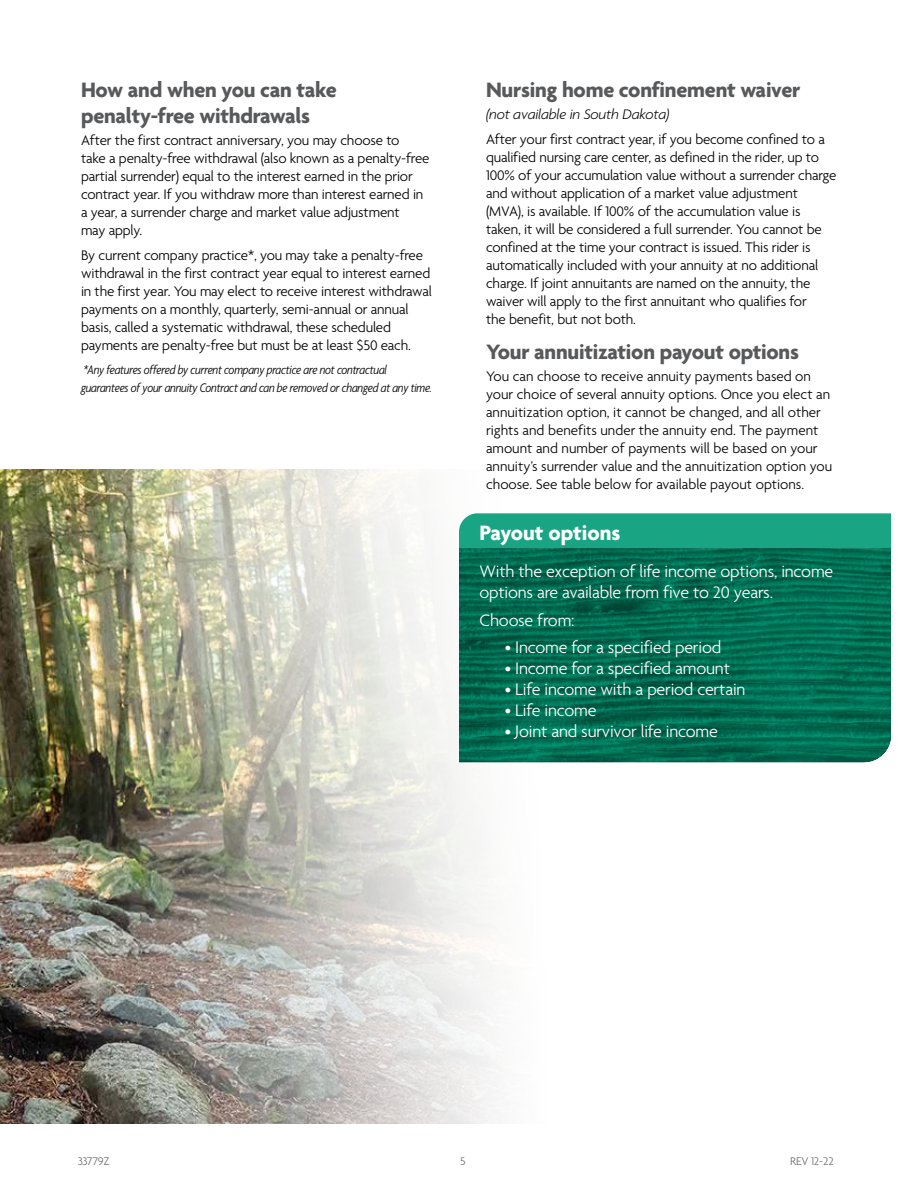
<style>
.page{position:relative;width:918px;height:1188px;background:#fff}
.page>*{position:absolute;margin:0;border:0;box-sizing:border-box;transform-origin:0 0}
.t1{font:700 22.5px/25.5px "Agenda";letter-spacing:-.01em;color:#58595b}
.t2{font:700 22.5px "Agenda";color:#fff}
.t3{font:300 18px/21px "Agenda";letter-spacing:-.01em;color:#fff}
.t4{font:300 15px/18px "Agenda";letter-spacing:-.01em;color:#000}
.t5{font:italic 300 15px "Agenda";letter-spacing:-.01em;color:#000}
.t6{font:italic 300 condensed 13.5px/18px "Agenda";letter-spacing:-.015em;color:#000}
.t7{font:300 12px "Agenda";letter-spacing:-.01em;color:#6d6e71}
</style>
<div class="page">
<img style="left:0;top:470px;width:588px;height:653px">
<div style="left:459px;top:513px;width:432px;height:35px;background:#19a583"></div>
<svg style="left:459px;top:548px;width:432px;height:214px;background:#006b51"></svg>
<h1 class="t1" style="left:81px;top:79px;width:257px">How and when you can take penalty-free withdrawals</h1>
<p class="t4" style="left:81px;top:132px;width:350px">After the first contract anniversary, you may choose to<br>take a penalty-free withdrawal (also known as a penalty-free partial surrender) equal to the interest earned in the prior contract year. If you withdraw more than interest earned in a year, a surrender charge and market value adjustment<br>may apply.</p>
<p class="t4" style="left:81px;top:247px;width:352px">By current company practice*, you may take a penalty-free withdrawal in the first contract year equal to interest earned in the first year. You may elect to receive interest withdrawal payments on a monthly, quarterly, semi-annual or annual basis, called a systematic withdrawal, these scheduled payments are penalty-free but must be at least $50 each.</p>
<p class="t6" style="left:81px;top:361px;width:353px">*Any features offered by current company practice are not contractual guarantees of your annuity Contract and can be removed or changed at any time.</p>
<h1 class="t1" style="left:486px;top:79px;width:316px">Nursing home confinement waiver</h1>
<p class="t5" style="left:486px;top:106px;width:185px">(not available in South Dakota)</p>
<p class="t4" style="left:486px;top:131px;width:352px">After your first contract year, if you become confined to a qualified nursing care center, as defined in the rider, up to 100% of your accumulation value without a surrender charge and without application of a market value adjustment (MVA), is available. If 100% of the accumulation value is taken, it will be considered a full surrender. You cannot be confined at the time your contract is issued. This rider is automatically included with your annuity at no additional charge. If joint annuitants are named on the annuity, the waiver will apply to the first annuitant who qualifies for<br>the benefit, but not both.</p>
<h1 class="t1" style="left:486px;top:340px;width:315px">Your annuitization payout options</h1>
<p class="t4" style="left:486px;top:368px;width:348px">You can choose to receive annuity payments based on your choice of several annuity options. Once you elect an annuitization option, it cannot be changed, and all other rights and benefits under the annuity end. The payment amount and number of payments will be based on your annuity’s surrender value and the annuitization option you choose. See table below for available payout options.</p>
<h1 class="t2" style="left:479px;top:520px;width:142px">Payout options</h1>
<p class="t3" style="left:479px;top:562px;width:355px">With the exception of life income options, income options are available from five to 20 years.</p>
<p class="t3" style="left:479px;top:611px;width:97px">Choose from:</p>
<p class="t3" style="left:505px;top:638px;width:218px">• Income for a specified period</p>
<p class="t3" style="left:505px;top:659px;width:227px">• Income for a specified amount</p>
<p class="t3" style="left:505px;top:680px;width:242px">• Life income with a period certain</p>
<p class="t3" style="left:505px;top:701px;width:93px">• Life income</p>
<p class="t3" style="left:505px;top:722px;width:215px">• Joint and survivor life income</p>
<p class="t7" style="left:78px;top:1155px;width:34px">33779Z</p>
<p class="t7" style="left:460px;top:1155px;width:7px">5</p>
<p class="t7" style="left:790px;top:1155px;width:45px">REV 12-22</p>
</div>
